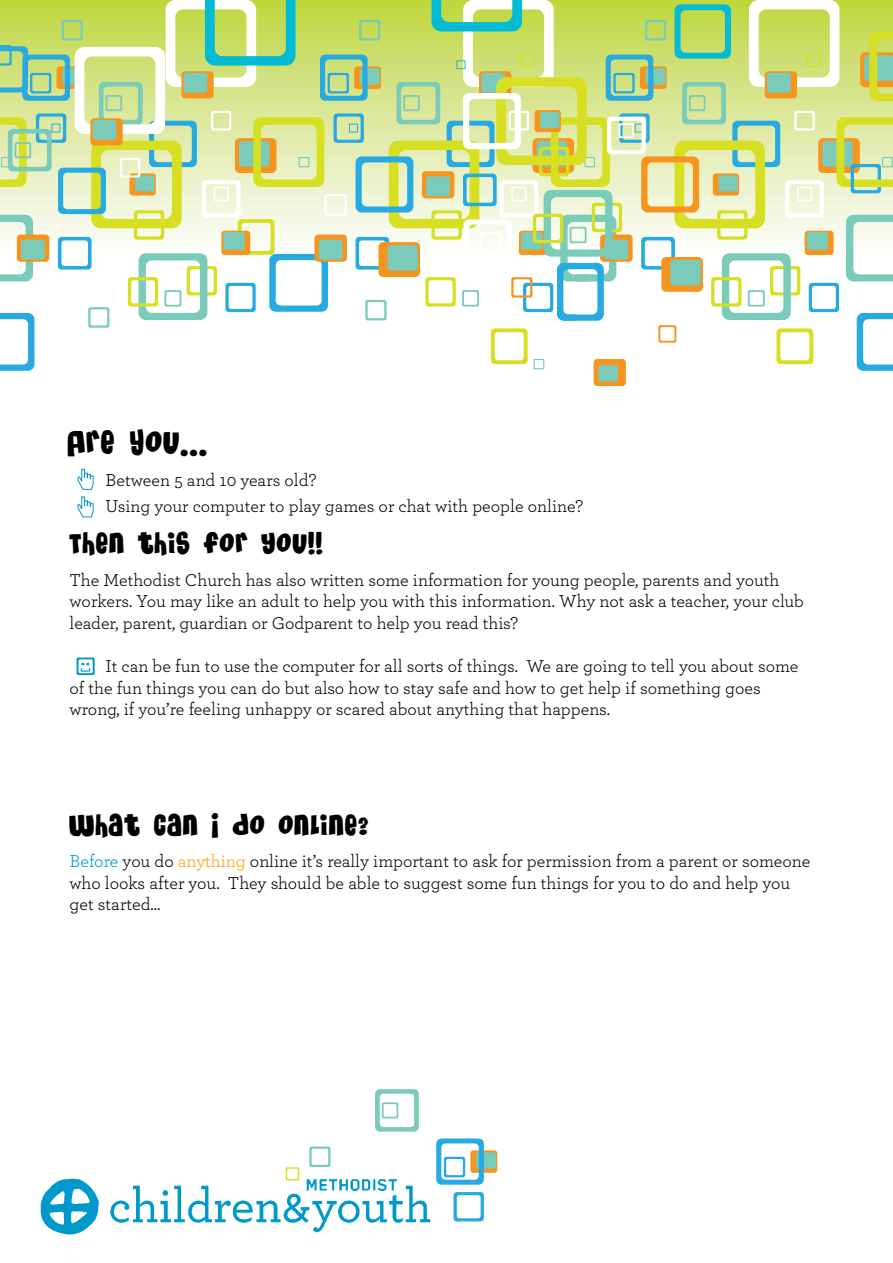
<style>
.page{position:relative;width:893px;height:1263px;background:#fff}
.page>*{position:absolute;margin:0;border:0;box-sizing:border-box;transform-origin:0 0}
.t1{font:28.5px "Massive Headache 3";color:#000}
.t2{font:25.5px "Massive Headache 3";color:#000}
.t3{font:18px/21.6px "Archer";color:#000}
.s1{color:#09c}
.s2{color:#ffa100}
</style>
<div class="page">
<img style="left:40px;top:1168px;width:391px;height:67px">
<div style="left:470px;top:1150px;width:27px;height:23px;background:#f7941e;border-radius:3px"></div>
<div style="left:476px;top:1152px;width:20px;height:17px;background:#7acbba;border-radius:2px"></div>
<svg style="left:454px;top:1192px;width:30px;height:29px"></svg>
<svg style="left:375px;top:1089px;width:44px;height:42px"></svg>
<svg style="left:436px;top:1138px;width:48px;height:47px"></svg>
<svg style="left:286px;top:1167px;width:13px;height:13px"></svg>
<svg style="left:309px;top:1146px;width:21px;height:21px"></svg>
<div style="left:594px;top:359px;width:32px;height:27px;background:#f7941e;border-radius:4px"></div>
<div style="left:598px;top:365px;width:20px;height:17px;background:#7acbba;border-radius:2px"></div>
<svg style="left:0;top:0;width:893px;height:371px"></svg>
<svg style="left:77px;top:468px;width:17px;height:50px"></svg>
<svg style="left:77px;top:657px;width:18px;height:18px"></svg>
<h1 class="t1" style="left:68px;top:428px;width:142px">Are You...</h1>
<p class="t3" style="left:105px;top:467px;width:479px;line-height:25.8px">Between 5 and 10 years old?<br>Using your computer to play games or chat with people online?</p>
<h2 class="t2" style="left:69px;top:531px;width:256px">Then this for you!!</h2>
<p class="t3" style="left:69px;top:568px;width:736px">The Methodist Church has also written some information for young people, parents and youth workers. You may like an adult to help you with this information. Why not ask a teacher, your club leader, parent, guardian or Godparent to help you read this?</p>
<p class="t3" style="left:69px;top:655px;width:730px;text-indent:36px">It can be fun to use the computer for all sorts of things. We are going to tell you about some of the fun things you can do but also how to stay safe and how to get help if something goes wrong, if you’re feeling unhappy or scared about anything that happens.</p>
<h2 class="t2" style="left:69px;top:812px;width:302px">What can I do online?</h2>
<p class="t3" style="left:69px;top:850px;width:742px"><span class="s1">Before</span> you do <span class="s2">anything</span> online it’s really important to ask for permission from a parent or someone who looks after you. They should be able to suggest some fun things for you to do and help you get started...</p>
</div>
